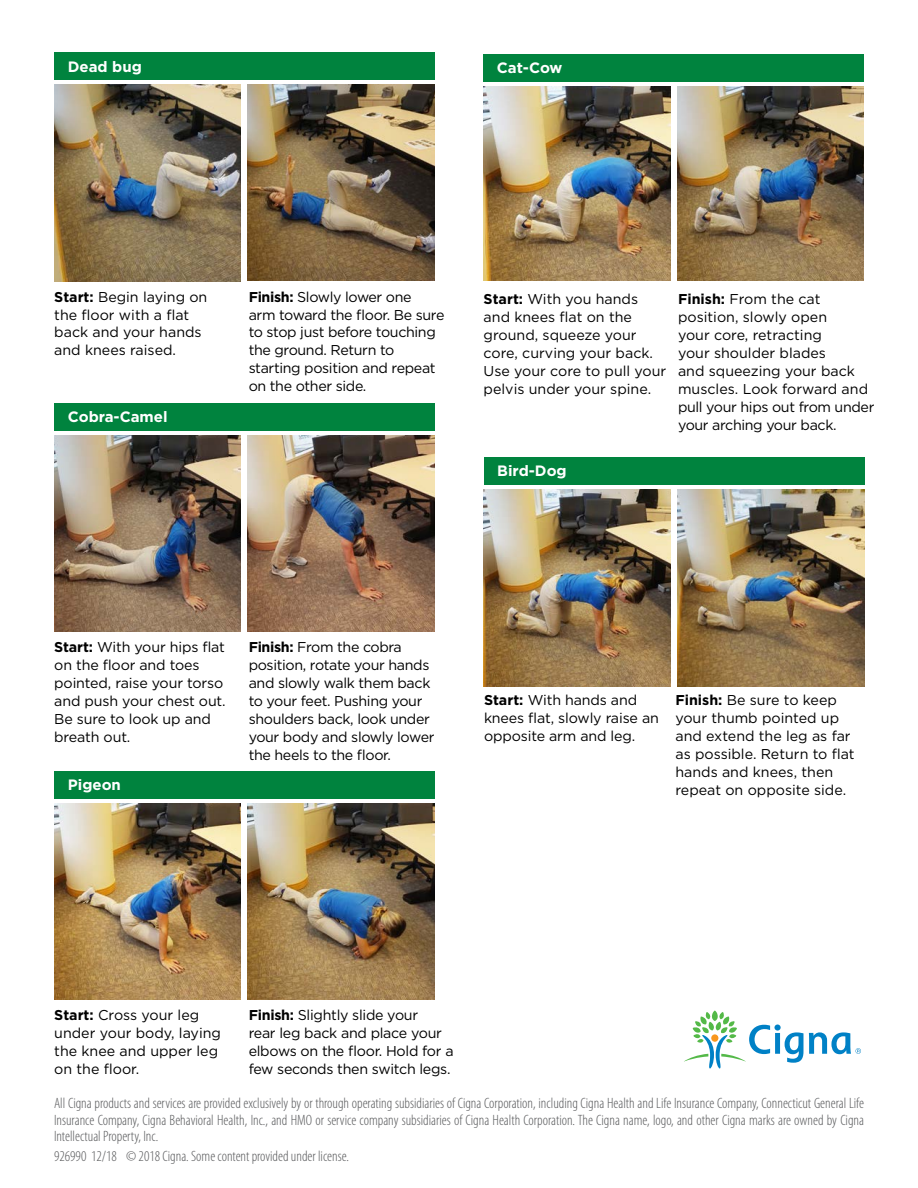
<style>
.page{position:relative;width:918px;height:1188px;background:#fff}
.page>*{position:absolute;margin:0;border:0;box-sizing:border-box;transform-origin:0 0}
.t1{font:300 condensed 15px/16.5px "Myriad Pro";color:#58595b;text-align:justify}
.t2{font:700 15px "Gotham";color:#fff}
.t3{font:14.25px/18px "Gotham";letter-spacing:-.01em;color:#000}
.s1{font-weight:700}
</style>
<div class="page">
<svg style="left:684px;top:1011px;width:177px;height:57px"></svg>
<img style="left:483px;top:86px;width:187px;height:195px">
<img style="left:677px;top:86px;width:187px;height:195px">
<img style="left:54px;top:804px;width:187px;height:196px">
<img style="left:248px;top:804px;width:187px;height:196px">
<div style="left:54px;top:771px;width:381px;height:28px;background:#00833e"></div>
<div style="left:483px;top:54px;width:381px;height:27px;background:#00833e"></div>
<img style="left:54px;top:435px;width:187px;height:197px">
<img style="left:248px;top:435px;width:187px;height:197px">
<div style="left:54px;top:403px;width:381px;height:27px;background:#00833e"></div>
<img style="left:484px;top:490px;width:187px;height:196px">
<img style="left:677px;top:490px;width:187px;height:196px">
<div style="left:484px;top:457px;width:380px;height:28px;background:#00833e"></div>
<img style="left:54px;top:85px;width:187px;height:196px">
<img style="left:248px;top:85px;width:187px;height:196px">
<div style="left:54px;top:52px;width:381px;height:28px;background:#00833e"></div>
<p class="t2" style="left:68px;top:56px;width:76px">Dead bug</p>
<p class="t2" style="left:497px;top:58px;width:67px">Cat-Cow</p>
<p class="t3" style="left:54px;top:287px;width:155px"><span class="s1">Start:</span> Begin laying on the floor with a flat back and your hands and knees raised.</p>
<p class="t3" style="left:249px;top:287px;width:197px"><span class="s1">Finish:</span> Slowly lower one<br>arm toward the floor. Be sure to stop just before touching the ground. Return to starting position and repeat on the other side.</p>
<p class="t2" style="left:68px;top:407px;width:101px">Cobra-Camel</p>
<p class="t3" style="left:484px;top:290px;width:184px"><span class="s1">Start:</span> With you hands and knees flat on the ground, squeeze your core, curving your back.<br>Use your core to pull your pelvis under your spine.</p>
<p class="t3" style="left:678px;top:290px;width:198px"><span class="s1">Finish:</span> From the cat position, slowly open<br>your core, retracting<br>your shoulder blades<br>and squeezing your back muscles. Look forward and pull your hips out from under your arching your back.</p>
<p class="t2" style="left:497px;top:461px;width:71px">Bird-Dog</p>
<p class="t3" style="left:54px;top:638px;width:173px"><span class="s1">Start:</span> With your hips flat on the floor and toes pointed, raise your torso and push your chest out.<br>Be sure to look up and breath out.</p>
<p class="t3" style="left:249px;top:638px;width:187px"><span class="s1">Finish:</span> From the cobra position, rotate your hands and slowly walk them back to your feet. Pushing your shoulders back, look under your body and slowly lower the heels to the floor.</p>
<p class="t2" style="left:68px;top:775px;width:55px">Pigeon</p>
<p class="t3" style="left:484px;top:691px;width:176px"><span class="s1">Start:</span> With hands and knees flat, slowly raise an opposite arm and leg.</p>
<p class="t3" style="left:675px;top:691px;width:181px"><span class="s1">Finish:</span> Be sure to keep your thumb pointed up and extend the leg as far as possible. Return to flat hands and knees, then repeat on opposite side.</p>
<p class="t3" style="left:54px;top:1006px;width:168px"><span class="s1">Start:</span> Cross your leg under your body, laying the knee and upper leg on the floor.</p>
<p class="t3" style="left:249px;top:1006px;width:206px"><span class="s1">Finish:</span> Slightly slide your<br>rear leg back and place your elbows on the floor. Hold for a few seconds then switch legs.</p>
<p class="t1" style="left:54px;top:1095px;width:812px">All Cigna products and services are provided exclusively by or through operating subsidiaries of Cigna Corporation, including Cigna Health and Life Insurance Company, Connecticut General Life Insurance Company, Cigna Behavioral Health, Inc., and HMO or service company subsidiaries of Cigna Health Corporation. The Cigna name, logo, and other Cigna marks are owned by Cigna Intellectual Property, Inc.</p>
<p class="t1" style="left:54px;top:1148px;width:297px">926990 12/18 © 2018 Cigna. Some content provided under license.</p>
</div>
